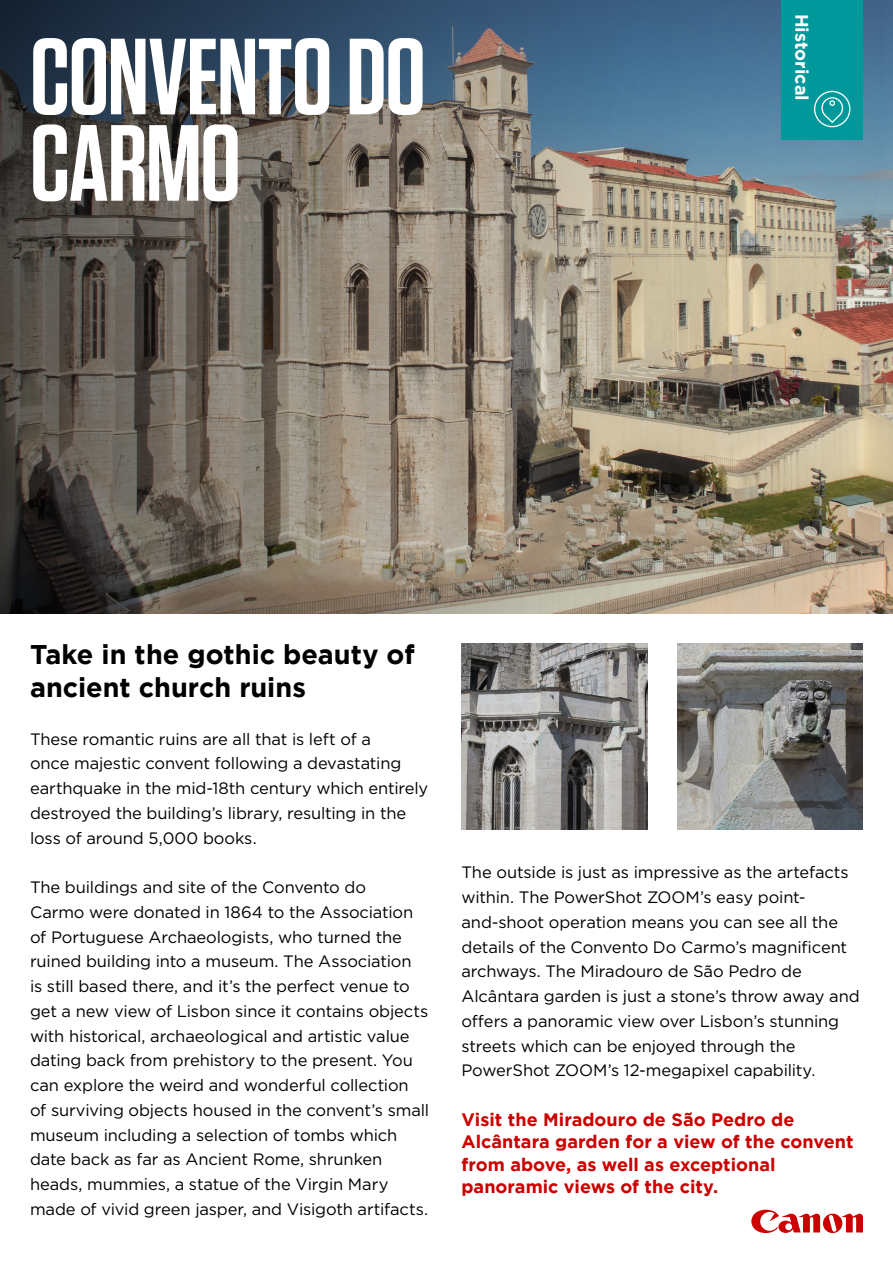
<style>
.page{position:relative;width:893px;height:1263px;background:#fff}
.page>*{position:absolute;margin:0;border:0;box-sizing:border-box;transform-origin:0 0}
.t1{font:600 108px/86.4px "Tungsten";letter-spacing:-.015em;color:#fff}
.Body_copy{font:700 27px/33px "Gotham";color:#000}
.Body_copy-2{font:700 18px/22.5px "Gotham";color:#c00}
.Body_copy-3{font:700 18px "Gotham";color:#fff}
.Body_copy-4{font:16.5px/24.8px "Gotham";letter-spacing:-.01em;color:#000}
</style>
<div class="page">
<svg style="left:751px;top:1210px;width:112px;height:23px"></svg>
<img style="left:0;top:0;width:884px;height:614px">
<img style="left:677px;top:644px;width:186px;height:185px">
<img style="left:461px;top:644px;width:186px;height:185px">
<div style="left:782px;top:0;width:81px;height:140px;background:#00989a"></div>
<svg style="left:814px;top:91px;width:36px;height:36px"></svg>
<p class="t1" style="left:30px;top:36px;width:397px">CONVENTO DO<br>CARMO</p>
<p class="Body_copy-3" style="left:812px;top:14px;width:88px;rotate:90deg">Historical</p>
<p class="Body_copy" style="left:30px;top:637px;width:386px">Take in the gothic beauty of ancient church ruins</p>
<p class="Body_copy-4" style="left:30px;top:726px;width:400px">These romantic ruins are all that is left of a<br>once majestic convent following a devastating earthquake in the mid-18th century which entirely destroyed the building’s library, resulting in the loss of around 5,000 books.</p>
<p class="Body_copy-4" style="left:30px;top:874px;width:401px">The buildings and site of the Convento do<br>Carmo were donated in 1864 to the Association of Portuguese Archaeologists, who turned the ruined building into a museum. The Association<br>is still based there, and it’s the perfect venue to get a new view of Lisbon since it contains objects with historical, archaeological and artistic value dating back from prehistory to the present. You can explore the weird and wonderful collection of surviving objects housed in the convent’s small museum including a selection of tombs which date back as far as Ancient Rome, shrunken heads, mummies, a statue of the Virgin Mary made of vivid green jasper, and Visigoth artifacts.</p>
<p class="Body_copy-4" style="left:461px;top:860px;width:400px">The outside is just as impressive as the artefacts within. The PowerShot ZOOM’s easy point&shy;and-shoot operation means you can see all the details of the Convento Do Carmo’s magnificent archways. The Miradouro de São Pedro de Alcântara garden is just a stone’s throw away and offers a panoramic view over Lisbon’s stunning streets which can be enjoyed through the PowerShot ZOOM’s 12-megapixel capability.</p>
<p class="Body_copy-2" style="left:461px;top:1107px;width:393px">Visit the Miradouro de São Pedro de Alcântara garden for a view of the convent from above, as well as exceptional panoramic views of the city.</p>
</div>
